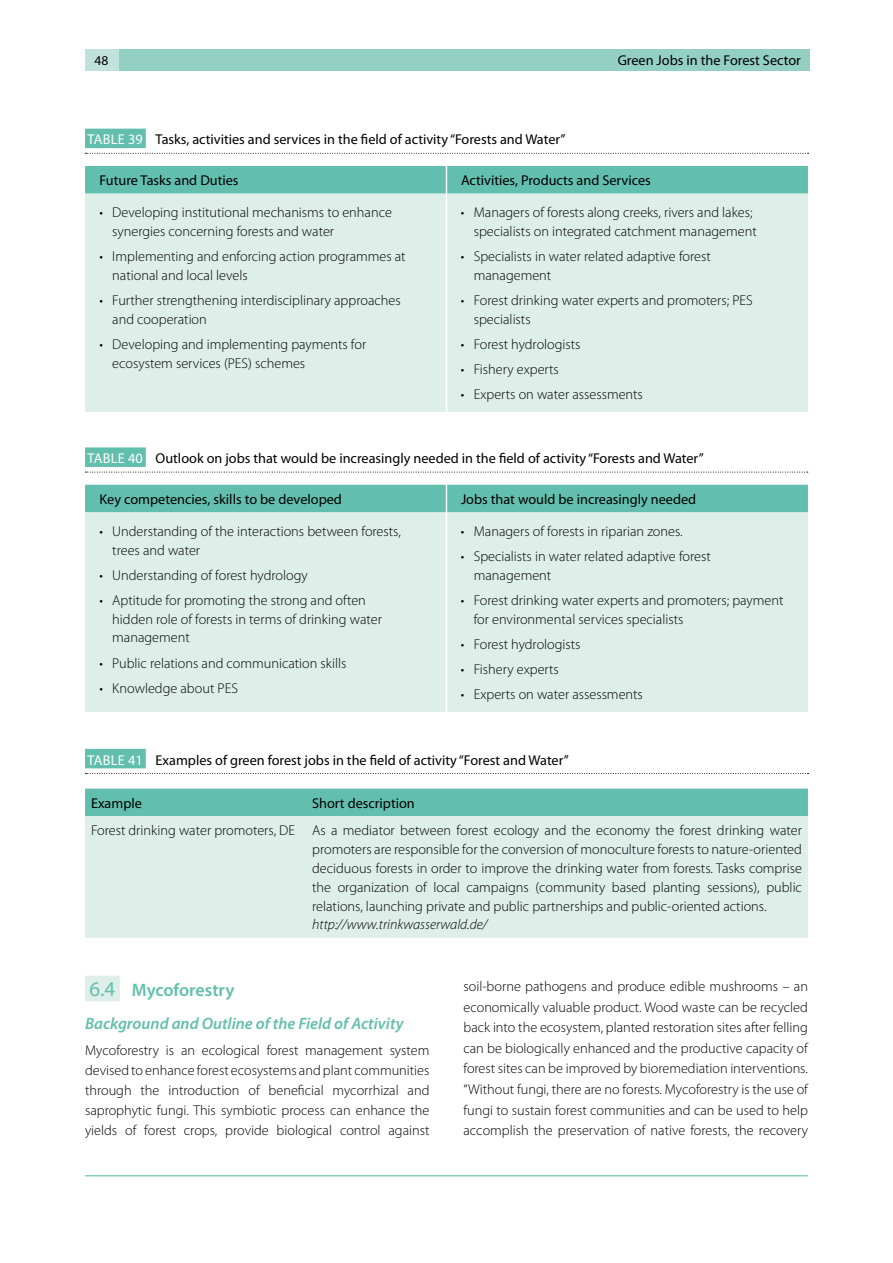
<style>
.page{position:relative;width:893px;height:1263px;background:#fff}
.page>*{position:absolute;margin:0;border:0;box-sizing:border-box;transform-origin:0 0}
.t1{font:600 18px "Myriad Pro";color:#62bfad}
.t2{font:italic 600 16.5px "Myriad Pro";color:#62bfad}
.t3{font:300 14.25px/18.8px "Myriad Pro";color:#000}
.t4{font:14.25px "Myriad Pro";color:#000}
.t5{font:italic 300 14.25px "Myriad Pro";color:#000}
.t6{font:13.5px "Myriad Pro";color:#000}
.s1{color:#fff}
.s2{font-weight:400;font-size:21px}
</style>
<div class="page">
<div style="left:118px;top:50px;width:691px;height:21px;background:#93cfc3"></div>
<div style="left:85px;top:50px;width:34px;height:21px;background:#c1e2da"></div>
<hr style="left:85px;top:1175px;width:723px;height:1px;background:#62bfad">
<svg style="left:85px;top:153px;width:723px;height:1px"></svg>
<div style="left:85px;top:129px;width:61px;height:19px;background:#62bfad"></div>
<div style="left:85px;top:194px;width:723px;height:218px;background:#deefea"></div>
<div style="left:85px;top:166px;width:723px;height:28px;background:#62bfad"></div>
<hr style="left:446px;top:194px;width:1px;height:218px;background:#fff">
<svg style="left:85px;top:472px;width:723px;height:1px"></svg>
<div style="left:85px;top:447px;width:61px;height:20px;background:#62bfad"></div>
<div style="left:85px;top:512px;width:723px;height:200px;background:#deefea"></div>
<div style="left:85px;top:485px;width:723px;height:27px;background:#62bfad"></div>
<hr style="left:446px;top:512px;width:1px;height:200px;background:#fff">
<svg style="left:85px;top:773px;width:723px;height:1px"></svg>
<div style="left:85px;top:749px;width:61px;height:19px;background:#62bfad"></div>
<div style="left:85px;top:788px;width:723px;height:28px;background:#62bfad"></div>
<div style="left:85px;top:816px;width:723px;height:122px;background:#deefea"></div>
<div style="left:85px;top:976px;width:35px;height:25px;background:#deefea"></div>
<p class="t6" style="left:95px;top:53px;width:15px">48</p>
<p class="t4" style="left:618px;top:51px;width:185px">Green Jobs in the Forest Sector</p>
<p class="t4" style="left:88px;top:131px;width:480px"><span class="s1">TABLE 39</span> Tasks, activities and services in the field of activity “Forests and Water”</p>
<p class="t4" style="left:100px;top:172px;width:141px">Future Tasks and Duties</p>
<p class="t4" style="left:461px;top:172px;width:191px">Activities, Products and Services</p>
<p class="t3" style="left:112px;top:203px;width:281px;text-indent:-13px">• Developing institutional mechanisms to enhance synergies concerning forests and water</p>
<p class="t3" style="left:112px;top:247px;width:295px;text-indent:-13px">• Implementing and enforcing action programmes at national and local levels</p>
<p class="t3" style="left:112px;top:291px;width:290px;text-indent:-13px">• Further strengthening interdisciplinary approaches and cooperation</p>
<p class="t3" style="left:112px;top:334px;width:255px;text-indent:-13px">• Developing and implementing payments for ecosystem services (PES) schemes</p>
<p class="t3" style="left:461px;top:203px;width:297px;text-align:right">• Managers of forests along creeks, rivers and lakes; specialists on integrated catchment management</p>
<p class="t3" style="left:474px;top:247px;width:239px;text-indent:-13px">• Specialists in water related adaptive forest management</p>
<p class="t3" style="left:474px;top:291px;width:280px;text-indent:-13px">• Forest drinking water experts and promoters; PES specialists</p>
<p class="t3" style="left:461px;top:334px;width:121px">• Forest hydrologists</p>
<p class="t3" style="left:461px;top:360px;width:99px">• Fishery experts</p>
<p class="t3" style="left:461px;top:385px;width:183px">• Experts on water assessments</p>
<p class="t4" style="left:88px;top:450px;width:618px"><span class="s1">TABLE 40</span> Outlook on jobs that would be increasingly needed in the field of activity “Forests and Water”</p>
<p class="t4" style="left:100px;top:490px;width:244px">Key competencies, skills to be developed</p>
<p class="t4" style="left:461px;top:490px;width:237px">Jobs that would be increasingly needed</p>
<p class="t3" style="left:112px;top:522px;width:290px;text-indent:-13px">• Understanding of the interactions between forests, trees and water</p>
<p class="t3" style="left:100px;top:565px;width:210px">• Understanding of forest hydrology</p>
<p class="t3" style="left:112px;top:591px;width:271px;text-indent:-13px">• Aptitude for promoting the strong and often hidden role of forests in terms of drinking water management</p>
<p class="t3" style="left:100px;top:653px;width:249px">• Public relations and communication skills</p>
<p class="t3" style="left:100px;top:678px;width:140px">• Knowledge about PES</p>
<p class="t3" style="left:461px;top:522px;width:223px">• Managers of forests in riparian zones.</p>
<p class="t3" style="left:474px;top:547px;width:239px;text-indent:-13px">• Specialists in water related adaptive forest management</p>
<p class="t3" style="left:474px;top:591px;width:311px;text-indent:-13px">• Forest drinking water experts and promoters; payment for environmental services specialists</p>
<p class="t3" style="left:461px;top:634px;width:121px">• Forest hydrologists</p>
<p class="t3" style="left:461px;top:660px;width:99px">• Fishery experts</p>
<p class="t3" style="left:461px;top:685px;width:183px">• Experts on water assessments</p>
<p class="t4" style="left:88px;top:751px;width:483px"><span class="s1">TABLE 41</span> Examples of green forest jobs in the field of activity “Forest and Water”</p>
<p class="t4" style="left:91px;top:794px;width:52px">Example</p>
<p class="t4" style="left:312px;top:794px;width:104px">Short description</p>
<p class="t3" style="left:312px;top:821px;width:491px;text-align:justify;text-indent:-221px">Forest drinking water promoters, DE As a mediator between forest ecology and the economy the forest drinking water promoters are responsible for the conversion of monoculture forests to nature-oriented deciduous forests in order to improve the drinking water from forests. Tasks comprise the organization of local campaigns (community based planting sessions), public relations, launching private and public partnerships and public-oriented actions.</p>
<p class="t5" style="left:312px;top:916px;width:177px">http://www.trinkwasserwald.de/</p>
<p class="t1" style="left:89px;top:978px;width:146px"><span class="s2">6.4</span> Mycoforestry</p>
<p class="t2" style="left:85px;top:1013px;width:320px">Background and Outline of the Field of Activity</p>
<p class="t3" style="left:85px;top:1040px;width:346px;line-height:20.1px;text-align:justify">Mycoforestry is an ecological forest management system devised to enhance forest ecosystems and plant communities through the introduction of beneficial mycorrhizal and saprophytic fungi. This symbiotic process can enhance the yields of forest crops, provide biological control against</p>
<p class="t3" style="left:463px;top:976px;width:346px;line-height:20.7px;text-align:justify">soil-borne pathogens and produce edible mushrooms – an economically valuable product. Wood waste can be recycled back into the ecosystem, planted restoration sites after felling can be biologically enhanced and the productive capacity of forest sites can be improved by bioremediation interventions. “Without fungi, there are no forests. Mycoforestry is the use of fungi to sustain forest communities and can be used to help accomplish the preservation of native forests, the recovery</p>
</div>
